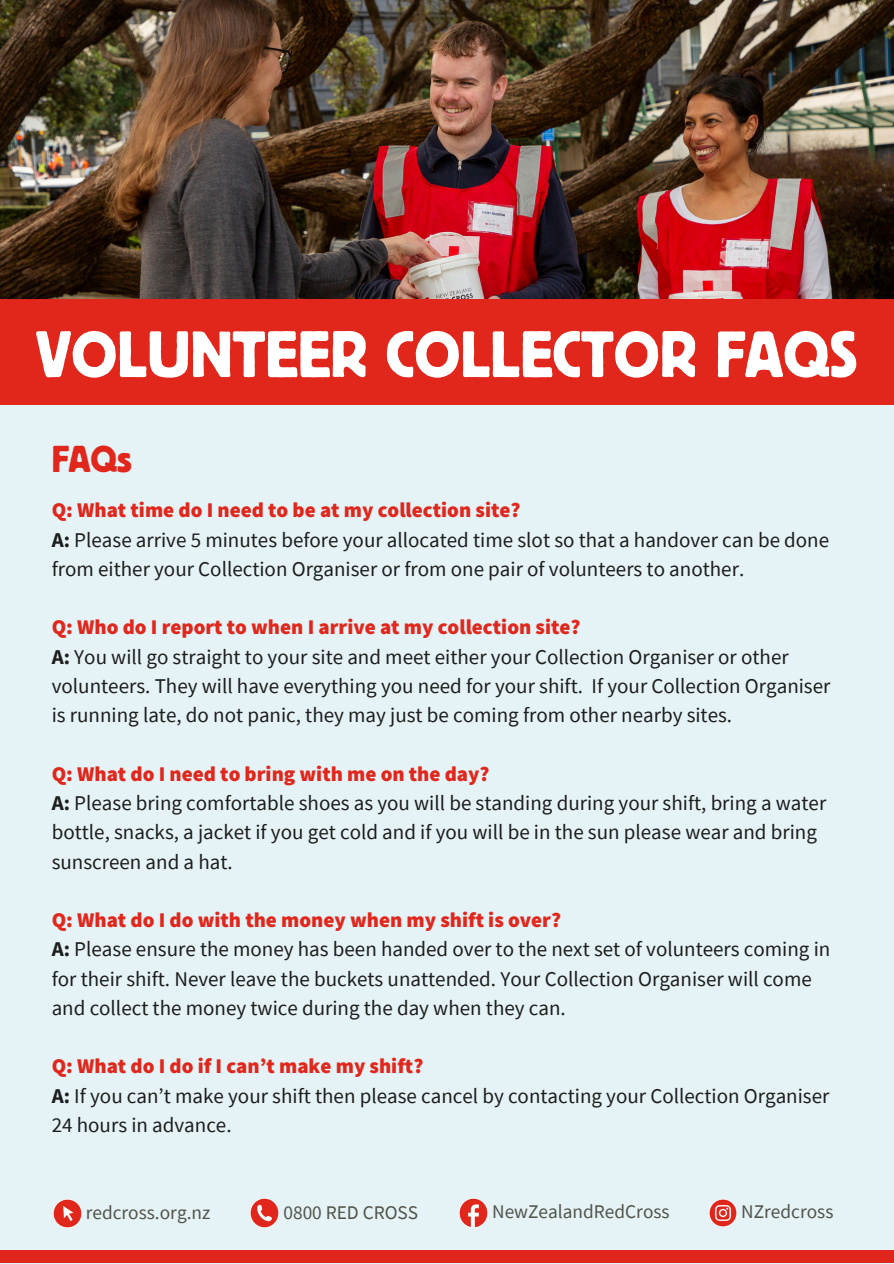
<style>
.page{position:relative;width:894px;height:1264px;background:#fff}
.page>*{position:absolute;margin:0;border:0;box-sizing:border-box;transform-origin:0 0}
.t1{font:65.1px "Block BE";color:#fff}
.t2{font:37.35px "Block BE";color:#e1261c}
.t3{font:21px/29.2px "Source Sans Pro";color:#1d1d1d}
.t4{font:19.35px "Source Sans Pro";color:#51534a}
.s1{font-weight:900;color:#e1261c}
.s2{font-weight:700}
</style>
<div class="page">
<div style="left:0;top:0;width:893px;height:1263px;background:#e5f3f6"></div>
<div style="left:0;top:1250px;width:893px;height:13px;background:#e1261c"></div>
<img style="left:0;top:0;width:893px;height:300px">
<div style="left:0;top:300px;width:893px;height:105px;background:#e1261c"></div>
<img style="left:709px;top:1199px;width:28px;height:28px">
<img style="left:459px;top:1198px;width:29px;height:29px">
<img style="left:250px;top:1198px;width:29px;height:29px">
<img style="left:53px;top:1199px;width:29px;height:29px">
<p class="t1" style="left:36px;top:318px;width:823px">VOLUNTEER COLLECTOR FAQS</p>
<p class="t2" style="left:52px;top:438px;width:82px">FAQs</p>
<p class="t3" style="left:52px;top:495px;width:778px"><span class="s1">Q: What time do I need to be at my collection site?<br></span><span class="s2">A:</span> Please arrive 5 minutes before your allocated time slot so that a handover can be done from either your Collection Organiser or from one pair of volunteers to another.</p>
<h1 class="t3" style="left:52px;top:612px;width:780px"><span class="s1">Q: Who do I report to when I arrive at my collection site?<br></span><span class="s2">A:</span> You will go straight to your site and meet either your Collection Organiser or other volunteers. They will have everything you need for your shift. If your Collection Organiser is running late, do not panic, they may just be coming from other nearby sites.</h1>
<h2 class="t3" style="left:52px;top:758px;width:775px"><span class="s1">Q: What do I need to bring with me on the day?<br></span><span class="s2">A:</span> Please bring comfortable shoes as you will be standing during your shift, bring a water bottle, snacks, a jacket if you get cold and if you will be in the sun please wear and bring sunscreen and a hat.</h2>
<h3 class="t3" style="left:52px;top:905px;width:780px"><span class="s1">Q: What do I do with the money when my shift is over?<br></span><span class="s2">A:</span> Please ensure the money has been handed over to the next set of volunteers coming in for their shift. Never leave the buckets unattended. Your Collection Organiser will come and collect the money twice during the day when they can.</h3>
<h3 class="t3" style="left:52px;top:1051px;width:779px"><span class="s1">Q: What do I do if I can’t make my shift?<br></span><span class="s2">A:</span> If you can’t make your shift then please cancel by contacting your Collection Organiser<br>24 hours in advance.</h3>
<p class="t4" style="left:86px;top:1200px;width:126px">redcross.org.nz</p>
<h4 class="t4" style="left:283px;top:1200px;width:136px">0800 RED CROSS</h4>
<p class="t4" style="left:492px;top:1199px;width:179px">NewZealandRedCross</p>
<h3 class="t4" style="left:741px;top:1199px;width:94px">NZredcross</h3>
</div>
